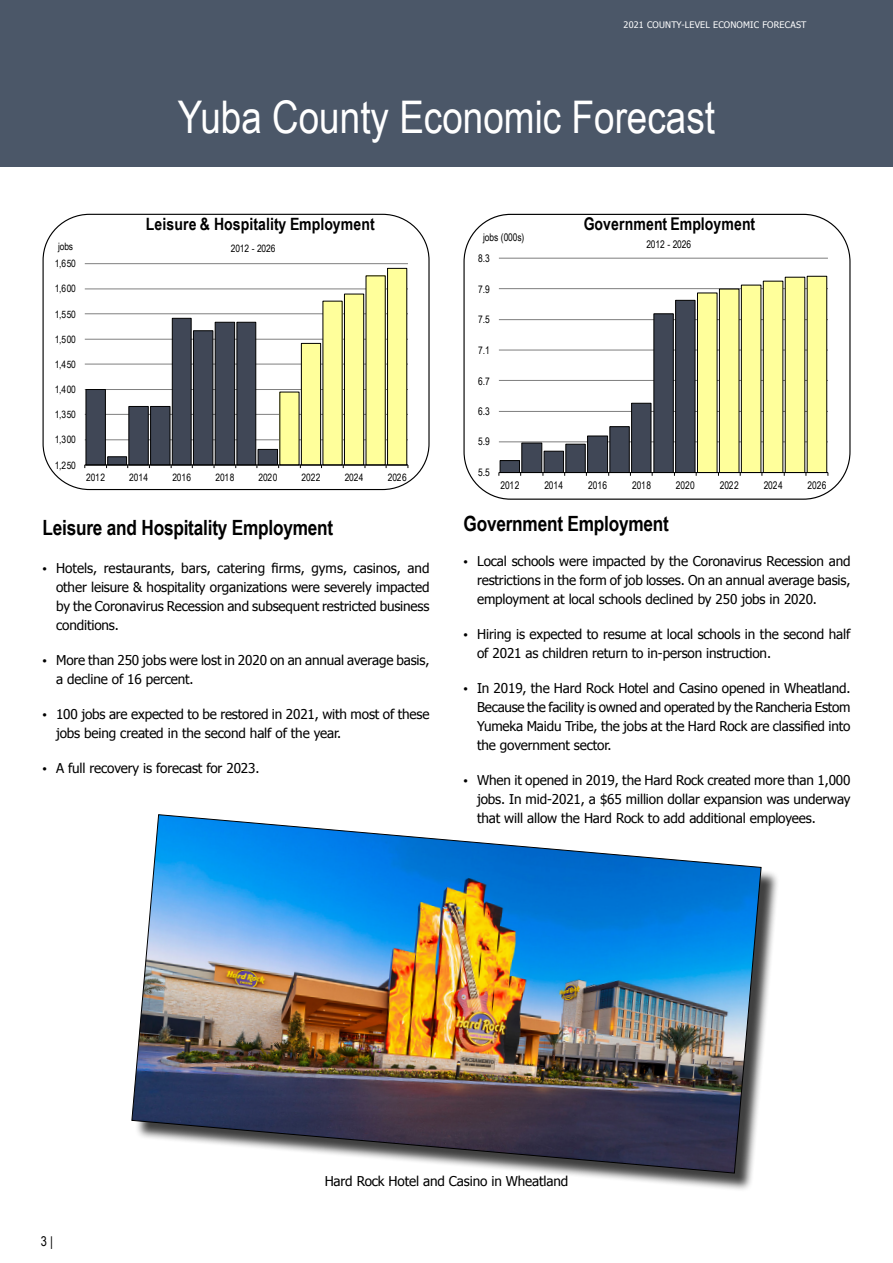
<style>
.page{position:relative;width:893px;height:1263px;background:#fff}
.page>*{position:absolute;margin:0;border:0;box-sizing:border-box;transform-origin:0 0}
.t1{font:45px "Arial Narrow";color:#fff}
.Profile_Subhead_1{font:700 21px "Arial Narrow";letter-spacing:-.01em;color:#000}
.Hanging_indent{font:700 21px "Arial Narrow";letter-spacing:-.01em;color:#000}
.t2{font:700 17.55px "Arial Narrow";letter-spacing:.005em;color:#000}
.t3{font:700 16.95px "Arial Narrow";letter-spacing:.005em;color:#000}
.Hanging_indent-2{font:13.5px/18.9px "Tahoma";letter-spacing:-.01em;color:#000;text-align:justify}
.t4{font:13.5px "Arial Narrow";color:#000}
.t5{font:10.5px "Arial Narrow";letter-spacing:-.01em;color:#000}
.t6{font:10.2px "Arial Narrow";letter-spacing:-.01em;color:#000}
.t7{font:9px "Tahoma";letter-spacing:.02em;color:#fff}
.s1{font-family:"Myriad Pro";font-size:15.9px}
</style>
<div class="page">
<div style="left:0;top:0;width:893px;height:167px;background:#4b5768"></div>
<hr style="left:85px;top:439px;width:323px;height:1px;background:#7f7f7f">
<hr style="left:85px;top:414px;width:323px;height:1px;background:#7f7f7f">
<hr style="left:85px;top:389px;width:323px;height:1px;background:#7f7f7f">
<hr style="left:85px;top:364px;width:323px;height:1px;background:#7f7f7f">
<hr style="left:85px;top:339px;width:323px;height:1px;background:#7f7f7f">
<hr style="left:85px;top:313px;width:323px;height:1px;background:#7f7f7f">
<hr style="left:85px;top:289px;width:323px;height:1px;background:#7f7f7f">
<hr style="left:85px;top:263px;width:323px;height:1px;background:#7f7f7f">
<div style="left:280px;top:392px;width:19px;height:73px;background:#ffff9b"></div>
<div style="left:301px;top:343px;width:20px;height:122px;background:#ffff9b"></div>
<div style="left:301px;top:343px;width:20px;height:122px;border:1px solid #000"></div>
<div style="left:323px;top:301px;width:19px;height:164px;background:#ffff9b"></div>
<div style="left:344px;top:294px;width:20px;height:171px;background:#ffff9b"></div>
<div style="left:344px;top:294px;width:20px;height:171px;border:1px solid #000"></div>
<div style="left:366px;top:276px;width:19px;height:189px;background:#ffff9b"></div>
<div style="left:388px;top:268px;width:19px;height:197px;background:#ffff9b"></div>
<div style="left:387px;top:268px;width:20px;height:197px;border:1px solid #000"></div>
<hr style="left:85px;top:465px;width:323px;height:1px;background:#000">
<svg style="left:85px;top:318px;width:194px;height:150px"></svg>
<hr style="left:499px;top:442px;width:329px;height:1px;background:#7f7f7f">
<hr style="left:499px;top:411px;width:329px;height:1px;background:#7f7f7f">
<hr style="left:499px;top:380px;width:329px;height:1px;background:#7f7f7f">
<hr style="left:499px;top:350px;width:329px;height:1px;background:#7f7f7f">
<hr style="left:499px;top:319px;width:329px;height:1px;background:#7f7f7f">
<hr style="left:499px;top:288px;width:329px;height:1px;background:#7f7f7f">
<hr style="left:499px;top:258px;width:329px;height:1px;background:#7f7f7f">
<div style="left:697px;top:293px;width:20px;height:179px;background:#ffff9b"></div>
<div style="left:697px;top:293px;width:20px;height:180px;border:1px solid #000"></div>
<div style="left:719px;top:289px;width:20px;height:183px;background:#ffff9b"></div>
<div style="left:719px;top:289px;width:20px;height:184px;border:1px solid #000"></div>
<div style="left:741px;top:285px;width:20px;height:187px;background:#ffff9b"></div>
<div style="left:741px;top:285px;width:20px;height:188px;border:1px solid #000"></div>
<div style="left:763px;top:281px;width:20px;height:191px;background:#ffff9b"></div>
<div style="left:763px;top:281px;width:20px;height:192px;border:1px solid #000"></div>
<div style="left:785px;top:277px;width:20px;height:195px;background:#ffff9b"></div>
<div style="left:807px;top:276px;width:20px;height:196px;background:#ffff9b"></div>
<hr style="left:499px;top:472px;width:329px;height:1px;background:#000">
<svg style="left:499px;top:300px;width:198px;height:176px"></svg>
<div style="left:134px;top:817px;width:646px;height:375px;background:#000;opacity:.75"></div>
<img style="left:131px;top:814px;width:630px;height:359px">
<p class="t7" style="left:624px;top:19px;width:184px">2021 COUNTY-LEVEL ECONOMIC FORECAST</p>
<h1 class="t1" style="left:178px;top:85px;width:539px">Yuba County Economic Forecast</h1>
<p class="t3" style="left:146px;top:211px;width:230px">Leisure &amp; Hospitality Employment</p>
<p class="t6" style="left:58px;top:239px;width:17px">jobs</p>
<p class="t6" style="left:231px;top:241px;width:46px">2012 - 2026</p>
<p class="t6" style="left:55px;top:256px;width:23px">1,650</p>
<p class="t6" style="left:55px;top:281px;width:23px">1,600</p>
<p class="t6" style="left:55px;top:307px;width:23px">1,550</p>
<p class="t6" style="left:55px;top:331px;width:23px">1,500</p>
<p class="t6" style="left:55px;top:357px;width:23px">1,450</p>
<p class="t6" style="left:55px;top:382px;width:23px">1,400</p>
<p class="t6" style="left:55px;top:407px;width:23px">1,350</p>
<p class="t6" style="left:55px;top:432px;width:23px">1,300</p>
<p class="t6" style="left:55px;top:457px;width:23px">1,250</p>
<p class="t6" style="left:86px;top:470px;width:20px">2012</p>
<p class="t6" style="left:129px;top:470px;width:20px">2014</p>
<p class="t6" style="left:172px;top:470px;width:20px">2016</p>
<p class="t6" style="left:215px;top:470px;width:20px">2018</p>
<p class="t6" style="left:259px;top:470px;width:20px">2020</p>
<p class="t6" style="left:302px;top:470px;width:20px">2022</p>
<p class="t6" style="left:345px;top:470px;width:20px">2024</p>
<p class="t6" style="left:388px;top:470px;width:20px">2026</p>
<h1 class="Profile_Subhead_1" style="left:43px;top:512px;width:292px">Leisure and Hospitality Employment</h1>
<p class="Hanging_indent-2" style="left:56px;top:558px;width:375px;text-indent:-14px"><span class="s1">•</span> Hotels, restaurants, bars, catering firms, gyms, casinos, and other leisure &amp; hospitality organizations were severely impacted by the Coronavirus Recession and subsequent restricted business conditions.</p>
<p class="Hanging_indent-2" style="left:56px;top:650px;width:375px;text-indent:-14px"><span class="s1">•</span> More than 250 jobs were lost in 2020 on an annual average basis, a decline of 16 percent.</p>
<p class="Hanging_indent-2" style="left:56px;top:704px;width:375px;text-indent:-14px"><span class="s1">•</span> 100 jobs are expected to be restored in 2021, with most of these jobs being created in the second half of the year.</p>
<p class="Hanging_indent-2" style="left:43px;top:758px;width:218px"><span class="s1">•</span> A full recovery is forecast for 2023.</p>
<p class="t5" style="left:483px;top:230px;width:43px">jobs (000s)</p>
<p class="t5" style="left:478px;top:250px;width:13px">8.3</p>
<p class="t5" style="left:478px;top:281px;width:13px">7.9</p>
<p class="t5" style="left:478px;top:312px;width:13px">7.5</p>
<p class="t5" style="left:478px;top:342px;width:13px">7.1</p>
<p class="t5" style="left:478px;top:373px;width:13px">6.7</p>
<p class="t5" style="left:478px;top:403px;width:13px">6.3</p>
<p class="t5" style="left:478px;top:434px;width:13px">5.9</p>
<p class="t5" style="left:478px;top:465px;width:13px">5.5</p>
<p class="t2" style="left:584px;top:211px;width:173px">Government Employment</p>
<p class="t5" style="left:646px;top:236px;width:46px">2012 - 2026</p>
<p class="t5" style="left:500px;top:478px;width:20px">2012</p>
<p class="t5" style="left:544px;top:478px;width:20px">2014</p>
<p class="t5" style="left:588px;top:478px;width:20px">2016</p>
<p class="t5" style="left:632px;top:478px;width:20px">2018</p>
<p class="t5" style="left:676px;top:478px;width:20px">2020</p>
<p class="t5" style="left:720px;top:478px;width:20px">2022</p>
<p class="t5" style="left:764px;top:478px;width:20px">2024</p>
<p class="t5" style="left:808px;top:478px;width:20px">2026</p>
<p class="Hanging_indent" style="left:464px;top:508px;width:207px">Government Employment</p>
<p class="Hanging_indent-2" style="left:477px;top:551px;width:375px;text-indent:-14px"><span class="s1">•</span> Local schools were impacted by the Coronavirus Recession and restrictions in the form of job losses. On an annual average basis, employment at local schools declined by 250 jobs in 2020.</p>
<p class="Hanging_indent-2" style="left:477px;top:624px;width:375px;text-indent:-14px"><span class="s1">•</span> Hiring is expected to resume at local schools in the second half of 2021 as children return to in-person instruction.</p>
<p class="Hanging_indent-2" style="left:477px;top:678px;width:375px;text-indent:-14px"><span class="s1">•</span> In 2019, the Hard Rock Hotel and Casino opened in Wheatland.<br>Because the facility is owned and operated by the Rancheria Estom Yumeka Maidu Tribe, the jobs at the Hard Rock are classified into the government sector.</p>
<p class="Hanging_indent-2" style="left:477px;top:770px;width:375px;text-indent:-14px"><span class="s1">•</span> When it opened in 2019, the Hard Rock created more than 1,000 jobs. In mid-2021, a $65 million dollar expansion was underway that will allow the Hard Rock to add additional employees.</p>
<p class="t4" style="left:41px;top:1231px;width:14px">3 |</p>
<p class="Hanging_indent-2" style="left:325px;top:1171px;width:245px">Hard Rock Hotel and Casino in Wheatland</p>
</div>
